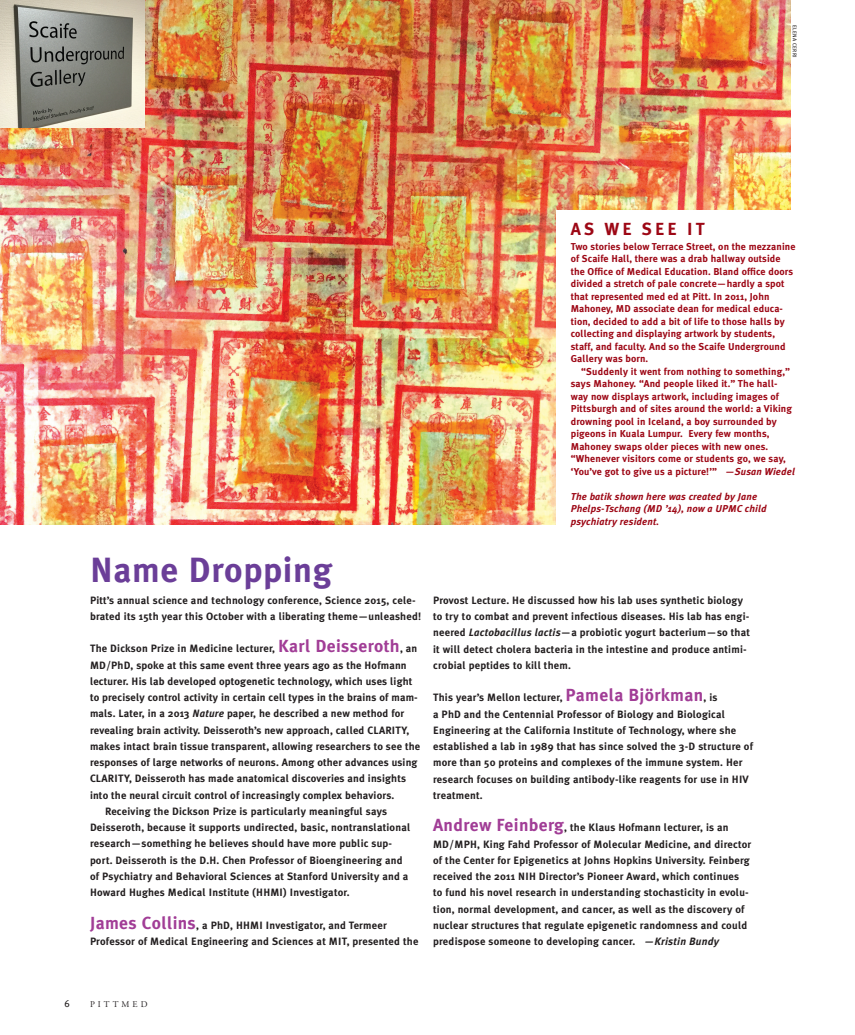
<style>
.page{position:relative;width:855px;height:1035px;background:#fff}
.page>*{position:absolute;margin:0;border:0;box-sizing:border-box;transform-origin:0 0}
.ND_Hed_28_13_MetaB{font:700 35px "Meta Plus";letter-spacing:.02em;color:#6b3e98}
.LCAPT_Hed_14_14_Meta{font:700 17.5px "Meta Plus";letter-spacing:.17em;color:#9d0715}
.ND_Body_8_5_13_MetaB{font:700 10.62px/16.2px "Meta Plus";letter-spacing:.02em;color:#231f20}
.LCAPT_Body_8_10_Meta{font:700 10px/12.5px "Meta Plus";letter-spacing:.01em;color:#9d0715}
.LCAPT_Body_8_10_Meta-2{font:italic 700 10px/12.5px "Meta Plus";letter-spacing:.015em;color:#9d0715}
.t1{font:10px "Meta Plus";color:#231f20}
.t2{font:8.75px "Adobe Garamond";letter-spacing:.35em;color:#231f20}
.Y_Credit_4_4_6{font:5.5px "Meta Plus Book Caps";letter-spacing:.05em;color:#231f20}
.s1{font-size:17.5px;color:#a13d96}
.s2{font-style:italic}
</style>
<div class="page">
<img style="left:0;top:0;width:790px;height:525px">
<img style="left:0;top:0;width:145px;height:128px">
<div style="left:556px;top:210px;width:278px;height:342px;background:#fff"></div>
<hr style="left:854px;top:0;width:1px;height:1035px;background:#000001">
<p class="Y_Credit_4_4_6" style="left:798px;top:25px;width:34px;rotate:90deg">ELENA CERRI</p>
<p class="ND_Hed_28_13_MetaB" style="left:90px;top:550px;width:244px">Name Dropping</p>
<p class="ND_Body_8_5_13_MetaB" style="left:90px;top:592px;width:333px">Pitt’s annual science and technology conference, Science 2015, cele&shy;brated its 15th year this October with a liberating theme—unleashed!</p>
<p class="ND_Body_8_5_13_MetaB" style="left:90px;top:641px;width:332px">The Dickson Prize in Medicine lecturer, <span class="s1">Karl Deisseroth</span>, an MD/PhD, spoke at this same event three years ago as the Hofmann lecturer. His lab developed optogenetic technology, which uses light to precisely control activity in certain cell types in the brains of mam&shy;mals. Later, in a 2013 <span class="s2">Nature</span> paper, he described a new method for revealing brain activity. Deisseroth’s new approach, called CLARITY, makes intact brain tissue transparent, allowing researchers to see the responses of large networks of neurons. Among other advances using CLARITY, Deisseroth has made anatomical discoveries and insights into the neural circuit control of increasingly complex behaviors.</p>
<p class="ND_Body_8_5_13_MetaB" style="left:90px;top:803px;width:322px;text-indent:15px">Receiving the Dickson Prize is particularly meaningful says Deisseroth, because it supports undirected, basic, nontranslational research—something he believes should have more public sup&shy;port. Deisseroth is the D.H. Chen Professor of Bioengineering and of Psychiatry and Behavioral Sciences at Stanford University and a Howard Hughes Medical Institute (HHMI) Investigator.</p>
<p class="ND_Body_8_5_13_MetaB" style="left:90px;top:917px;width:330px"><span class="s1">James Collins</span>, a PhD, HHMI Investigator, and Termeer<br>Professor of Medical Engineering and Sciences at MIT, presented the</p>
<p class="LCAPT_Hed_14_14_Meta" style="left:571px;top:218px;width:135px">AS WE SEE IT</p>
<p class="LCAPT_Body_8_10_Meta" style="left:571px;top:240px;width:226px">Two stories below Terrace Street, on the mezzanine of Scaife Hall, there was a drab hallway outside the Office of Medical Education. Bland office doors divided a stretch of pale concrete—hardly a spot that represented med ed at Pitt. In 2011, John Mahoney, MD associate dean for medical educa&shy;tion, decided to add a bit of life to those halls by collecting and displaying artwork by students, staff, and faculty. And so the Scaife Underground Gallery was born.</p>
<p class="LCAPT_Body_8_10_Meta" style="left:571px;top:365px;width:226px;text-indent:10px">“Suddenly it went from nothing to something,” says Mahoney. “And people liked it.” The hall&shy;way now displays artwork, including images of Pittsburgh and of sites around the world: a Viking drowning pool in Iceland, a boy surrounded by pigeons in Kuala Lumpur. Every few months, Mahoney swaps older pieces with new ones. “Whenever visitors come or students go, we say, ‘You’ve got to give us a picture!’” <span class="s2">—Susan Wiedel</span></p>
<p class="LCAPT_Body_8_10_Meta-2" style="left:571px;top:490px;width:198px">The batik shown here was created by Jane<br>Phelps-Tschang (MD ’14), now a UPMC child psychiatry resident.</p>
<p class="ND_Body_8_5_13_MetaB" style="left:433px;top:592px;width:318px">Provost Lecture. He discussed how his lab uses synthetic biology to try to combat and prevent infectious diseases. His lab has engi&shy;neered <span class="s2">Lactobacillus lactis</span>—a probiotic yogurt bacterium—so that it will detect cholera bacteria in the intestine and produce antimi&shy;crobial peptides to kill them.</p>
<p class="ND_Body_8_5_13_MetaB" style="left:433px;top:690px;width:321px">This year’s Mellon lecturer, <span class="s1">Pamela Björkman</span>, is<br>a PhD and the Centennial Professor of Biology and Biological Engineering at the California Institute of Technology, where she established a lab in 1989 that has since solved the 3-D structure of more than 50 proteins and complexes of the immune system. Her research focuses on building antibody-like reagents for use in HIV treatment.</p>
<p class="ND_Body_8_5_13_MetaB" style="left:433px;top:820px;width:320px"><span class="s1">Andrew Feinberg</span>, the Klaus Hofmann lecturer, is an MD/MPH, King Fahd Professor of Molecular Medicine, and director of the Center for Epigenetics at Johns Hopkins University. Feinberg received the 2011 NIH Director’s Pioneer Award, which continues<br>to fund his novel research in understanding stochasticity in evolu&shy;tion, normal development, and cancer, as well as the discovery of nuclear structures that regulate epigenetic randomness and could predispose someone to developing cancer. <span class="s2">—Kristin Bundy</span></p>
<p class="t1" style="left:64px;top:997px;width:7px">6</p>
<p class="t2" style="left:90px;top:999px;width:59px">PITTMED</p>
</div>
